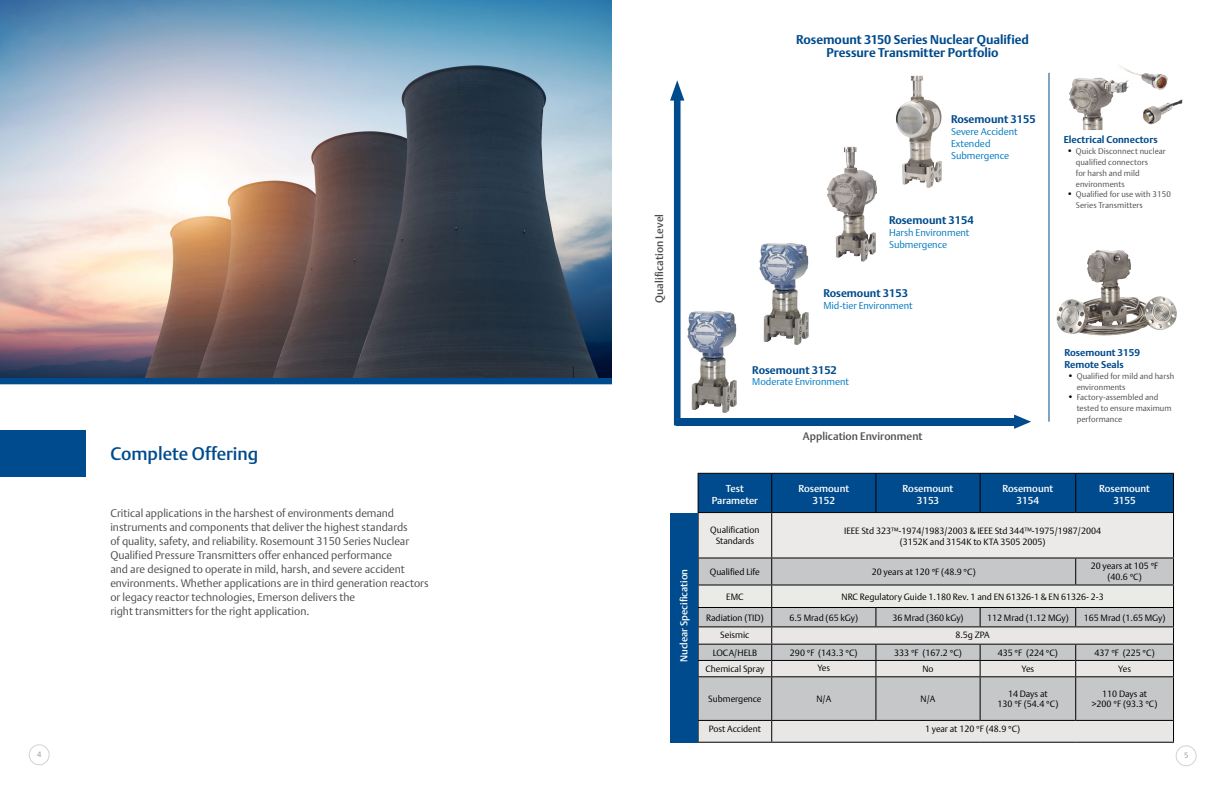
<style>
.page{position:relative;width:1224px;height:792px;background:#fff}
.page>*{position:absolute;margin:0;border:0;box-sizing:border-box;transform-origin:0 0}
.t1{font:18px "DTL Argo T Medium";color:#004b8d}
.t2{font:700 12.6px/12.6px "DTL Argo T";letter-spacing:-.005em;color:#004b8d;text-align:center}
.t3{font:11px/14px "DTL Argo T Light";color:#4d4d4f}
.t4{font:700 11px "DTL Argo T";color:#004b8d}
.t5{font:500 10.8px "DTL Argo T";color:#4d4d4f}
.t6{font:10px/12px "DTL Argo T Medium";color:#fff;text-align:center}
.t7{font:300 9.8px/11.8px "DTL Argo T";color:#0079c1}
.t8{font:700 9.8px/12px "DTL Argo T";color:#004b8d}
.t9{font:9px/10.8px "DTL Argo T Light";color:#000;text-align:center}
.t10{font:300 8.1px/10.8px "DTL Argo T";letter-spacing:.01em;color:#4d4d4f}
.t11{font:300 7.7px "DTL Argo T";color:#939598}
</style>
<div class="page">
<div style="left:1176px;top:745px;width:21px;height:21px;border:1px solid #d1d3d4;border-radius:50%"></div>
<div style="left:29px;top:744px;width:21px;height:21px;border:1px solid #d1d3d4;border-radius:50%"></div>
<div style="left:0;top:378px;width:612px;height:6px;background:#004b8d"></div>
<img style="left:0;top:0;width:612px;height:378px">
<div style="left:0;top:431px;width:86px;height:46px;background:#004b8d"></div>
<img style="left:687px;top:311px;width:50px;height:102px">
<img style="left:827px;top:147px;width:23px;height:88px">
<img style="left:896px;top:76px;width:46px;height:112px">
<hr style="left:1049px;top:73px;width:1px;height:349px;background:#004b8d">
<img style="left:1069px;top:78px;width:58px;height:52px">
<img style="left:1118px;top:65px;width:50px;height:25px">
<img style="left:1143px;top:99px;width:39px;height:25px">
<img style="left:1056px;top:250px;width:111px;height:85px">
<div style="left:673px;top:98px;width:9px;height:328px;background:#004b8d;border:1px solid #fff"></div>
<div style="left:676px;top:418px;width:342px;height:8px;background:#004b8d"></div>
<svg style="left:670px;top:80px;width:14px;height:21px"></svg>
<svg style="left:1014px;top:415px;width:17px;height:14px"></svg>
<div style="left:699px;top:677px;width:474px;height:43px;background:#c5c7c8"></div>
<svg style="left:698px;top:473px;width:476px;height:203px;background:#a9b7c2"></svg>
<hr style="left:698px;top:676px;width:74px;height:1px;background:#000">
<hr style="left:698px;top:677px;width:1px;height:43px;background:#000">
<hr style="left:772px;top:676px;width:104px;height:1px;background:#000">
<hr style="left:771px;top:677px;width:1px;height:43px;background:#000">
<hr style="left:876px;top:676px;width:104px;height:1px;background:#000">
<hr style="left:875px;top:677px;width:1px;height:43px;background:#000">
<hr style="left:980px;top:676px;width:96px;height:1px;background:#000">
<hr style="left:980px;top:677px;width:1px;height:43px;background:#000">
<hr style="left:1076px;top:676px;width:98px;height:1px;background:#000">
<hr style="left:1075px;top:677px;width:1px;height:43px;background:#000">
<hr style="left:1173px;top:677px;width:1px;height:43px;background:#000">
<hr style="left:698px;top:742px;width:74px;height:1px;background:#000">
<svg style="left:698px;top:720px;width:476px;height:22px;background:#e0dfdd"></svg>
<hr style="left:876px;top:720px;width:104px;height:1px;background:#000">
<hr style="left:980px;top:720px;width:96px;height:1px;background:#000">
<hr style="left:1076px;top:720px;width:98px;height:1px;background:#000">
<hr style="left:772px;top:742px;width:104px;height:1px;background:#000">
<hr style="left:876px;top:742px;width:104px;height:1px;background:#000">
<hr style="left:980px;top:742px;width:96px;height:1px;background:#000">
<hr style="left:1076px;top:742px;width:98px;height:1px;background:#000">
<div style="left:670px;top:513px;width:28px;height:229px;background:#004b8d"></div>
<img style="left:759px;top:243px;width:50px;height:102px">
<h2 class="t2" style="left:796px;top:33px;width:234px">Rosemount 3150 Series Nuclear Qualified<br>Pressure Transmitter Portfolio</h2>
<h1 class="t1" style="left:110px;top:443px;width:150px">Complete Offering</h1>
<p class="t3" style="left:110px;top:506px;width:320px">Critical applications in the harshest of environments demand instruments and components that deliver the highest standards<br>of quality, safety, and reliability. Rosemount 3150 Series Nuclear Qualified Pressure Transmitters offer enhanced performance<br>and are designed to operate in mild, harsh, and severe accident environments. Whether applications are in third generation reactors or legacy reactor technologies, Emerson delivers the<br>right transmitters for the right application.</p>
<p class="t5" style="left:653px;top:303px;width:90px;rotate:-90deg">Qualification Level</p>
<p class="t4" style="left:951px;top:113px;width:86px">Rosemount 3155</p>
<p class="t7" style="left:951px;top:126px;width:68px">Severe Accident<br>Extended<br>Submergence</p>
<p class="t8" style="left:1064px;top:134px;width:96px">Electrical Connectors</p>
<p class="t10" style="left:1076px;top:146px;width:97px">Quick Disconnect nuclear qualified connectors<br>for harsh and mild environments<br>Qualified for use with 3150<br>Series Transmitters</p>
<p class="t4" style="left:889px;top:214px;width:86px">Rosemount 3154</p>
<p class="t7" style="left:889px;top:227px;width:82px">Harsh Environment<br>Submergence</p>
<p class="t4" style="left:823px;top:287px;width:86px">Rosemount 3153</p>
<p class="t7" style="left:823px;top:300px;width:91px">Mid-tier Environment</p>
<p class="t4" style="left:752px;top:363px;width:86px">Rosemount 3152</p>
<p class="t7" style="left:752px;top:376px;width:98px">Moderate Environment</p>
<p class="t5" style="left:803px;top:430px;width:121px">Application Environment</p>
<p class="t8" style="left:1065px;top:346px;width:77px">Rosemount 3159<br>Remote Seals</p>
<p class="t10" style="left:1077px;top:370px;width:99px">Qualified for mild and harsh environments<br>Factory-assembled and tested to ensure maximum performance</p>
<p class="t6" style="left:678px;top:662px;width:95px;rotate:-90deg">Nuclear Specification</p>
<p class="t6" style="left:712px;top:482px;width:48px">Test<br>Parameter</p>
<p class="t6" style="left:798px;top:482px;width:52px">Rosemount<br>3152</p>
<p class="t6" style="left:903px;top:482px;width:52px">Rosemount<br>3153</p>
<p class="t6" style="left:1003px;top:482px;width:52px">Rosemount<br>3154</p>
<p class="t6" style="left:1099px;top:482px;width:52px">Rosemount<br>3155</p>
<p class="t9" style="left:710px;top:525px;width:51px">Qualification<br>Standards</p>
<p class="t9" style="left:844px;top:526px;width:259px">IEEE Std 323™-1974/1983/2003 &amp; IEEE Std 344™-1975/1987/2004 (3152K and 3154K to KTA 3505 2005)</p>
<p class="t9" style="left:710px;top:566px;width:52px">Qualified Life</p>
<p class="t9" style="left:872px;top:566px;width:106px">20 years at 120 °F (48.9 °C)</p>
<p class="t9" style="left:1091px;top:560px;width:69px">20 years at 105 °F (40.6 °C)</p>
<p class="t9" style="left:726px;top:591px;width:19px">EMC</p>
<p class="t9" style="left:842px;top:591px;width:264px">NRC Regulatory Guide 1.180 Rev. 1 and EN 61326-1 &amp; EN 61326- 2-3</p>
<p class="t9" style="left:706px;top:612px;width:59px">Radiation (TID)</p>
<p class="t9" style="left:789px;top:612px;width:70px">6.5 Mrad (65 kGy)</p>
<p class="t9" style="left:892px;top:612px;width:73px">36 Mrad (360 kGy)</p>
<p class="t9" style="left:987px;top:612px;width:83px">112 Mrad (1.12 MGy)</p>
<p class="t9" style="left:1084px;top:612px;width:83px">165 Mrad (1.65 MGy)</p>
<p class="t9" style="left:720px;top:629px;width:31px">Seismic</p>
<p class="t9" style="left:955px;top:629px;width:36px">8.5g ZPA</p>
<p class="t9" style="left:713px;top:647px;width:46px">LOCA/HELB</p>
<p class="t9" style="left:790px;top:647px;width:69px">290 °F (143.3 °C)</p>
<p class="t9" style="left:894px;top:647px;width:69px">333 °F (167.2 °C)</p>
<p class="t9" style="left:998px;top:647px;width:62px">435 °F (224 °C)</p>
<p class="t9" style="left:1095px;top:647px;width:62px">437 °F (225 °C)</p>
<p class="t9" style="left:705px;top:663px;width:60px">Chemical Spray</p>
<p class="t9" style="left:817px;top:663px;width:14px">Yes</p>
<p class="t9" style="left:922px;top:663px;width:13px">No</p>
<p class="t9" style="left:1022px;top:663px;width:14px">Yes</p>
<p class="t9" style="left:1118px;top:663px;width:14px">Yes</p>
<p class="t9" style="left:708px;top:693px;width:55px">Submergence</p>
<p class="t9" style="left:816px;top:693px;width:16px">N/A</p>
<p class="t9" style="left:921px;top:693px;width:16px">N/A</p>
<p class="t9" style="left:997px;top:688px;width:62px">14 Days at<br>130 °F (54.4 °C)</p>
<p class="t9" style="left:1092px;top:688px;width:67px">110 Days at &gt;200 °F (93.3 °C)</p>
<p class="t9" style="left:709px;top:723px;width:54px">Post Accident</p>
<p class="t9" style="left:925px;top:723px;width:97px">1 year at 120 °F (48.9 °C)</p>
<p class="t11" style="left:37px;top:750px;width:6px">4</p>
<p class="t11" style="left:1184px;top:750px;width:6px">5</p>
</div>
